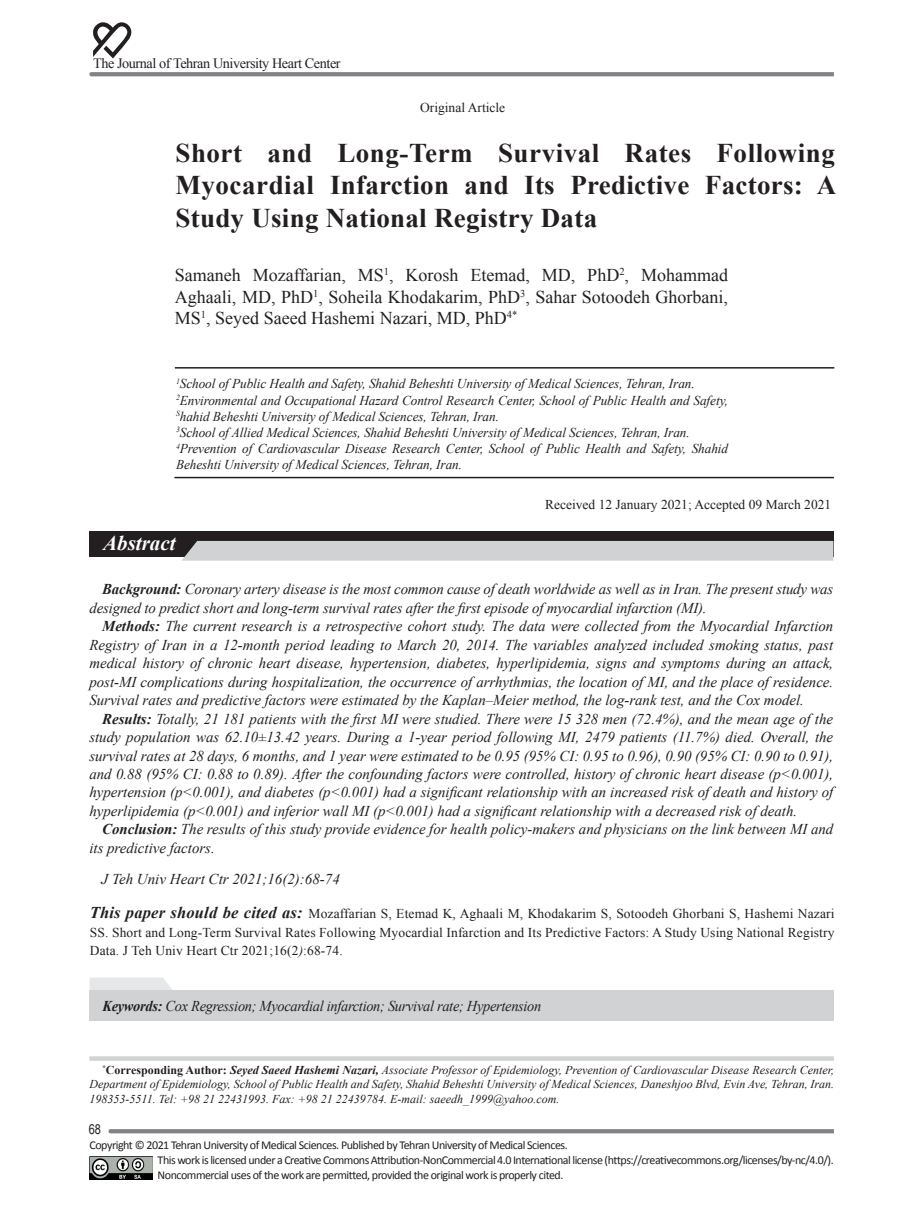
<style>
.page{position:relative;width:902px;height:1208px;background:#fff}
.page>*{position:absolute;margin:0;border:0;box-sizing:border-box;transform-origin:0 0}
.Titre_Maghale_01{font:700 27px/32.4px "Times New Roman";letter-spacing:.01em;color:#231f20;text-align:justify}
.t1{font:italic 700 21px "Times New Roman";color:#fff}
.Asamei_Nevisandegane{font:18px/21.6px "Times New Roman";color:#231f20;text-align:justify}
.Matne_Abstract__01{font:italic 15px/18.5px "Times New Roman";color:#231f20}
.Keyword_01{font:italic 15px "Times New Roman";letter-spacing:-.02em;color:#231f20;scale:.96 1}
.t2{font:14.25px "Times New Roman";letter-spacing:-.03em;color:#231f20}
.Asamie_Nevisandegane{font:italic 13.5px/16.2px "Times New Roman";letter-spacing:-.005em;color:#231f20}
.t3{font:13.5px/18.5px "Times New Roman";color:#231f20;text-align:justify}
.t4{font:13.5px "Arial Narrow";color:#231f20}
.t5{font:italic 12px/14.4px "Times New Roman";color:#231f20;text-align:justify}
.t6{font:12px/15px "Calibri";letter-spacing:-.04em;color:#231f20}
.s1{font-weight:700}
.s2{font-weight:700;font-style:italic;font-size:16.5px}
.s3{font-style:italic}
.s4{font-weight:700;font-style:normal}
</style>
<div class="page">
<svg style="left:89px;top:1056px;width:744px;height:4px;background:#d4d5d7"></svg>
<svg style="left:93px;top:22px;width:38px;height:36px"></svg>
<svg style="left:89px;top:72px;width:744px;height:4px;background:#838588"></svg>
<svg style="left:108px;top:1129px;width:725px;height:4px;background:#838588"></svg>
<img style="left:89px;top:1156px;width:64px;height:23px">
<hr style="left:175px;top:367px;width:659px;height:1px;background:#231f20">
<hr style="left:174px;top:477px;width:659px;height:1px;background:#231f20">
<div style="left:89px;top:531px;width:744px;height:26px;background:#231f20"></div>
<div style="left:182px;top:541px;width:651px;height:19px;background:#d1d2d4"></div>
<svg style="left:90px;top:977px;width:82px;height:13px"></svg>
<div style="left:90px;top:990px;width:744px;height:30px;background:#d1d2d4"></div>
<p class="t2" style="left:93px;top:54px;width:249px">The Journal of Tehran University Heart Center</p>
<p class="t3" style="left:420px;top:98px;width:87px">Original Article</p>
<p class="Titre_Maghale_01" style="left:175px;top:136px;width:662px">Short and Long-Term Survival Rates Following Myocardial Infarction and Its Predictive Factors: A Study Using National Registry Data</p>
<p class="Asamei_Nevisandegane" style="left:175px;top:264px;width:554px">Samaneh Mozaffarian, MS<sup>1</sup>, Korosh Etemad, MD, PhD<sup>2</sup>, Mohammad Aghaali, MD, PhD<sup>1</sup>, Soheila Khodakarim, PhD<sup>3</sup>, Sahar Sotoodeh Ghorbani, MS<sup>1</sup>, Seyed Saeed Hashemi Nazari, MD, PhD<sup>4*</sup></p>
<p class="Asamie_Nevisandegane" style="left:176px;top:375px;width:520px"><sup>1</sup>School of Public Health and Safety, Shahid Beheshti University of Medical Sciences, Tehran, Iran.</p>
<p class="Asamie_Nevisandegane" style="left:176px;top:391px;width:553px"><sup>2</sup>Environmental and Occupational Hazard Control Research Center, School of Public Health and Safety,<br><sup>S</sup>hahid Beheshti University of Medical Sciences, Tehran, Iran.</p>
<p class="Asamie_Nevisandegane" style="left:176px;top:424px;width:515px"><sup>3</sup>School of Allied Medical Sciences, Shahid Beheshti University of Medical Sciences, Tehran, Iran.</p>
<p class="Asamie_Nevisandegane" style="left:176px;top:440px;width:553px"><sup>4</sup>Prevention of Cardiovascular Disease Research Center, School of Public Health and Safety, Shahid<br>Beheshti University of Medical Sciences, Tehran, Iran.</p>
<p class="t1" style="left:103px;top:528px;width:74px">Abstract</p>
<p class="t3" style="left:545px;top:495px;width:288px">Received 12 January 2021; Accepted 09 March 2021</p>
<p class="Matne_Abstract__01" style="left:89px;top:580px;width:745px;text-indent:13px"><span class="s1">Background:</span> Coronary artery disease is the most common cause of death worldwide as well as in Iran. The present study was designed to predict short and long-term survival rates after the first episode of myocardial infarction (MI).</p>
<p class="Matne_Abstract__01" style="left:89px;top:616px;width:745px;text-align:justify;text-indent:13px"><span class="s1">Methods:</span> The current research is a retrospective cohort study. The data were collected from the Myocardial Infarction Registry of Iran in a 12-month period leading to March 20, 2014. The variables analyzed included smoking status, past medical history of chronic heart disease, hypertension, diabetes, hyperlipidemia, signs and symptoms during an attack, post-MI complications during hospitalization, the occurrence of arrhythmias, the location of MI, and the place of residence.<br>Survival rates and predictive factors were estimated by the Kaplan–Meier method, the log-rank test, and the Cox model.</p>
<p class="Matne_Abstract__01" style="left:89px;top:709px;width:745px;text-align:justify;text-indent:13px"><span class="s1">Results:</span> Totally, 21 181 patients with the first MI were studied. There were 15 328 men (72.4%), and the mean age of the study population was 62.10±13.42 years. During a 1-year period following MI, 2479 patients (11.7%) died. Overall, the survival rates at 28 days, 6 months, and 1 year were estimated to be 0.95 (95% CI: 0.95 to 0.96), 0.90 (95% CI: 0.90 to 0.91), and 0.88 (95% CI: 0.88 to 0.89). After the confounding factors were controlled, history of chronic heart disease (p&lt;0.001), hypertension (p&lt;0.001), and diabetes (p&lt;0.001) had a significant relationship with an increased risk of death and history of hyperlipidemia (p&lt;0.001) and inferior wall MI (p&lt;0.001) had a significant relationship with a decreased risk of death.</p>
<p class="Matne_Abstract__01" style="left:89px;top:819px;width:745px;text-indent:13px"><span class="s1">Conclusion:</span> The results of this study provide evidence for health policy-makers and physicians on the link between MI and its predictive factors.</p>
<p class="Matne_Abstract__01" style="left:102px;top:870px;width:240px">J Teh Univ Heart Ctr 2021;16(2):68-74</p>
<p class="t3" style="left:90px;top:904px;width:746px"><span class="s2">This paper should be cited as:</span> Mozaffarian S, Etemad K, Aghaali M, Khodakarim S, Sotoodeh Ghorbani S, Hashemi Nazari SS. Short and Long-Term Survival Rates Following Myocardial Infarction and Its Predictive Factors: A Study Using National Registry Data. J Teh Univ Heart Ctr 2021;16(2<span class="s3">)</span>:68-74.</p>
<p class="Keyword_01" style="left:102px;top:995px;width:459px"><span class="s1">Keywords:</span> Cox Regression; Myocardial infarction; Survival rate; Hypertension</p>
<p class="t5" style="left:90px;top:1062px;width:746px;text-indent:13px"><sup>*</sup><span class="s4">Corresponding Author:</span> <span class="s1">Seyed Saeed Hashemi Nazari,</span> Associate Professor of Epidemiology, Prevention of Cardiovascular Disease Research Center, Department of Epidemiology, School of Public Health and Safety, Shahid Beheshti University of Medical Sciences, Daneshjoo Blvd, Evin Ave, Tehran, Iran.<br>198353-5511. Tel: +98 21 22431993. Fax: +98 21 22439784. E-mail: saeedh_1999@yahoo.com.</p>
<p class="t4" style="left:89px;top:1119px;width:14px">68</p>
<p class="t6" style="left:90px;top:1137px;width:479px">Copyright © 2021 Tehran University of Medical Sciences. Published by Tehran University of Medical Sciences.</p>
<p class="t6" style="left:158px;top:1152px;width:677px">This work is licensed under a Creative Commons Attribution-NonCommercial 4.0 International license (https://creativecommons.org/licenses/by-nc/4.0/).<br>Noncommercial uses of the work are permitted, provided the original work is properly cited.</p>
</div>
